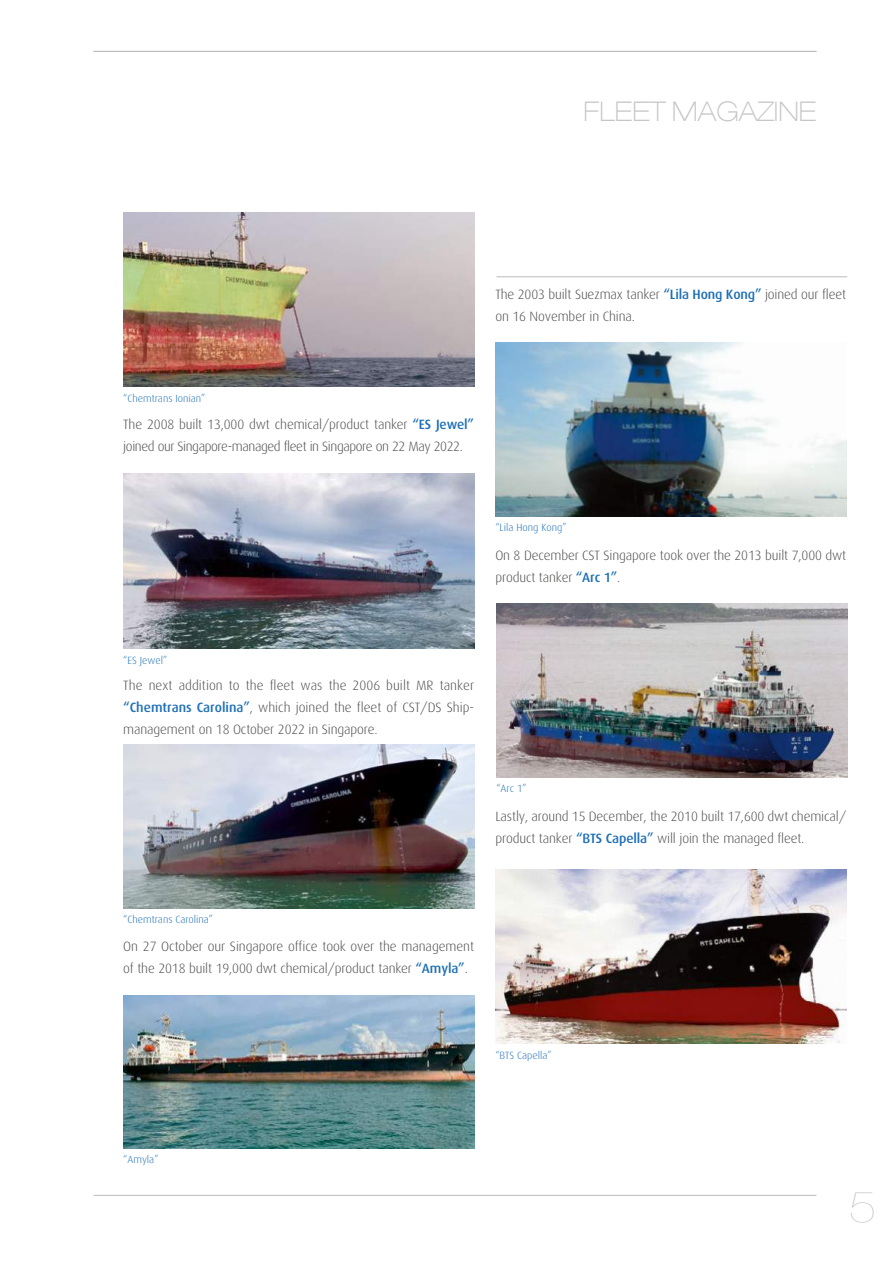
<style>
.page{position:relative;width:893px;height:1263px;background:#fff}
.page>*{position:absolute;margin:0;border:0;box-sizing:border-box;transform-origin:0 0}
.t1{font:200 expanded 42px "Helvetica Neue LT Com";color:#c5c6c6}
.t2{font:100 expanded 27px "Helvetica Neue LT Com";color:#c5c6c6}
.t3{font:300 13.5px/21.8px "Dax";letter-spacing:-.01em;color:#494948}
.t4{font:300 13.5px/21.8px "Dax";letter-spacing:-.03em;color:#494948}
.t5{font:300 10.5px "Dax";color:#1d6fb7}
.s1{font-weight:500;color:#1d6fb7}
</style>
<div class="page">
<hr style="left:496px;top:276px;width:351px;height:1px;background:#bbbcbd">
<hr style="left:94px;top:51px;width:722px;height:1px;background:#bbbcbd">
<hr style="left:94px;top:1195px;width:722px;height:1px;background:#bbbcbd">
<img style="left:123px;top:213px;width:351px;height:174px">
<img style="left:495px;top:342px;width:351px;height:174px">
<img style="left:496px;top:603px;width:351px;height:174px">
<img style="left:495px;top:870px;width:351px;height:174px">
<img style="left:123px;top:744px;width:351px;height:165px">
<img style="left:123px;top:995px;width:351px;height:153px">
<img style="left:123px;top:474px;width:351px;height:174px">
<h2 class="t2" style="left:583px;top:96px;width:234px">FLEET MAGAZINE</h2>
<p class="t3" style="left:495px;top:284px;width:352px">The 2003 built Suezmax tanker <span class="s1">“Lila Hong Kong”</span> joined our fleet on 16 November in China.</p>
<p class="t5" style="left:123px;top:394px;width:84px">“Chemtrans Ionian”</p>
<p class="t4" style="left:123px;top:415px;width:352px">The 2008 built 13,000 dwt chemical/product tanker <span class="s1">“ES Jewel” </span>joined our Singapore-managed fleet in Singapore on 22 May 2022.</p>
<p class="t5" style="left:495px;top:523px;width:73px">“Lila Hong Kong”</p>
<p class="t3" style="left:495px;top:545px;width:352px">On 8 December CST Singapore took over the 2013 built 7,000 dwt product tanker <span class="s1">“Arc 1”</span>.</p>
<p class="t5" style="left:123px;top:656px;width:45px">“ES Jewel”</p>
<p class="t3" style="left:123px;top:676px;width:352px;text-align:justify">The next addition to the fleet was the 2006 built MR tanker <span class="s1">“Chemtrans Carolina”</span>, which joined the fleet of CST/DS Ship&shy;management on 18 October 2022 in Singapore.</p>
<p class="t5" style="left:496px;top:784px;width:32px">“Arc 1”</p>
<p class="t3" style="left:495px;top:806px;width:352px">Lastly, around 15 December, the 2010 built 17,600 dwt chemical/ product tanker <span class="s1">“BTS Capella”</span> will join the managed fleet.</p>
<p class="t5" style="left:123px;top:915px;width:91px">“Chemtrans Carolina”</p>
<p class="t3" style="left:123px;top:937px;width:352px">On 27 October our Singapore office took over the management of the 2018 built 19,000 dwt chemical/product tanker <span class="s1">“Amyla”</span>.</p>
<p class="t5" style="left:495px;top:1050px;width:58px">“BTS Capella”</p>
<p class="t5" style="left:123px;top:1155px;width:37px">“Amyla”</p>
<h1 class="t1" style="left:849px;top:1183px;width:29px">5</h1>
</div>
